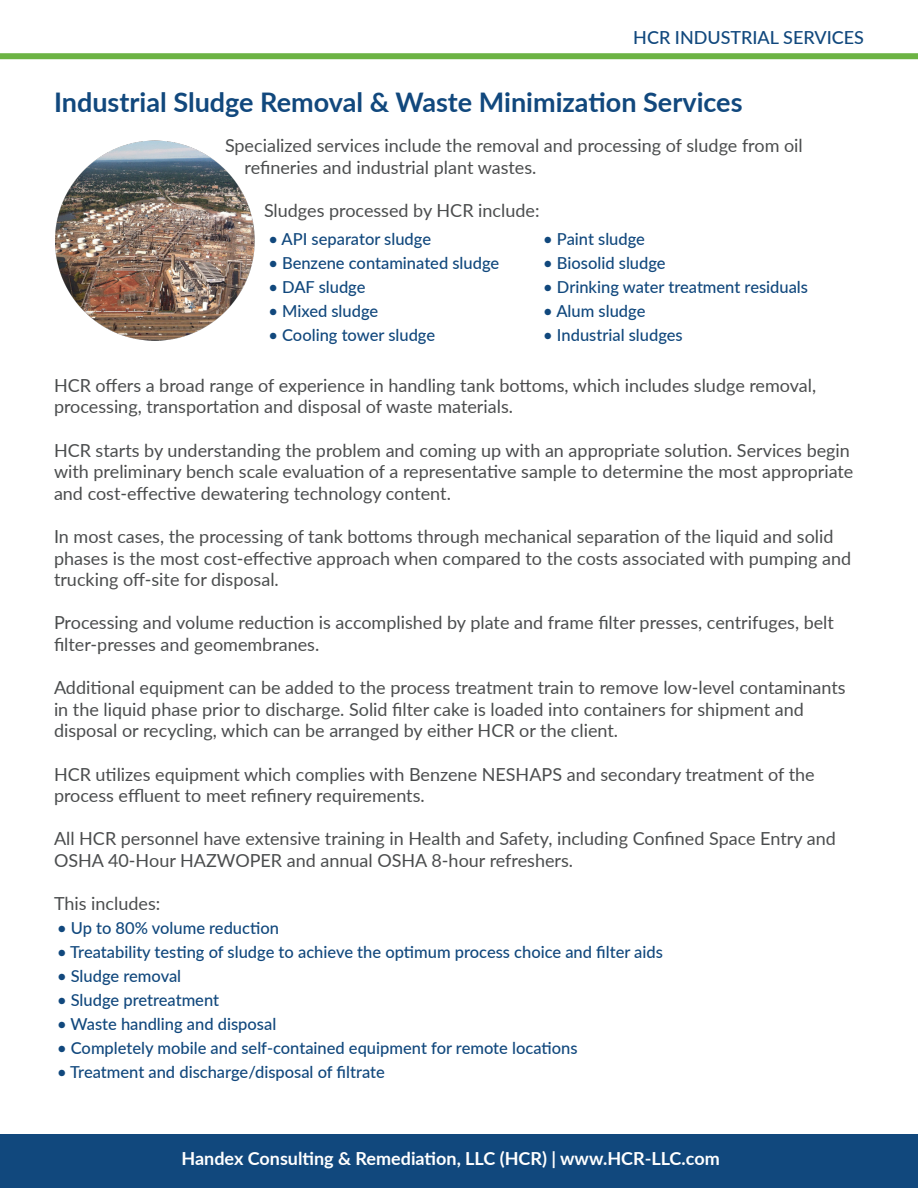
<style>
.page{position:relative;width:918px;height:1188px;background:#fff}
.page>*{position:absolute;margin:0;border:0;box-sizing:border-box;transform-origin:0 0}
.services_title{font:700 27px "Lato";color:#11487d}
.text{font:18px/21.6px "Lato";color:#4b4d4e}
.t1{font:700 18px "Lato";color:#fff}
.t2{font:500 18px "Lato";color:#11487d}
.list{font:500 16.5px "Lato";color:#11487d}
</style>
<div class="page">
<div style="left:0;top:53px;width:918px;height:6px;background:#6cb344"></div>
<div style="left:0;top:1134px;width:918px;height:54px;background:#11487d"></div>
<img style="left:55px;top:140px;width:200px;height:201px">
<p class="t2" style="left:633px;top:24px;width:232px">HCR INDUSTRIAL SERVICES</p>
<p class="services_title" style="left:54px;top:83px;width:690px">Industrial Sludge Removal &amp; Waste Minimization Services</p>
<p class="text" style="left:244px;top:134px;width:560px;text-indent:-20px">Specialized services include the removal and processing of sludge from oil refineries and industrial plant wastes.</p>
<p class="text" style="left:264px;top:199px;width:277px">Sludges processed by HCR include:</p>
<p class="list" style="left:268px;top:228px;width:164px">• API separator sludge</p>
<p class="list" style="left:268px;top:252px;width:232px">• Benzene contaminated sludge</p>
<p class="list" style="left:268px;top:276px;width:99px">• DAF sludge</p>
<p class="list" style="left:268px;top:300px;width:111px">• Mixed sludge</p>
<p class="list" style="left:268px;top:324px;width:168px">• Cooling tower sludge</p>
<p class="list" style="left:543px;top:228px;width:103px">• Paint sludge</p>
<p class="list" style="left:543px;top:252px;width:124px">• Biosolid sludge</p>
<p class="list" style="left:543px;top:276px;width:266px">• Drinking water treatment residuals</p>
<p class="list" style="left:543px;top:300px;width:104px">• Alum sludge</p>
<p class="list" style="left:543px;top:324px;width:141px">• Industrial sludges</p>
<p class="text" style="left:54px;top:374px;width:764px">HCR offers a broad range of experience in handling tank bottoms, which includes sludge removal, processing, transportation and disposal of waste materials.</p>
<p class="text" style="left:54px;top:439px;width:801px">HCR starts by understanding the problem and coming up with an appropriate solution. Services begin with preliminary bench scale evaluation of a representative sample to determine the most appropriate and cost-effective dewatering technology content.</p>
<p class="text" style="left:54px;top:525px;width:799px">In most cases, the processing of tank bottoms through mechanical separation of the liquid and solid phases is the most cost-effective approach when compared to the costs associated with pumping and trucking off-site for disposal.</p>
<p class="text" style="left:54px;top:611px;width:781px">Processing and volume reduction is accomplished by plate and frame filter presses, centrifuges, belt filter-presses and geomembranes.</p>
<p class="text" style="left:54px;top:676px;width:793px">Additional equipment can be added to the process treatment train to remove low-level contaminants in the liquid phase prior to discharge. Solid filter cake is loaded into containers for shipment and disposal or recycling, which can be arranged by either HCR or the client.</p>
<p class="text" style="left:54px;top:763px;width:762px">HCR utilizes equipment which complies with Benzene NESHAPS and secondary treatment of the process effluent to meet refinery requirements.</p>
<p class="text" style="left:54px;top:827px;width:783px">All HCR personnel have extensive training in Health and Safety, including Confined Space Entry and<br>OSHA 40-Hour HAZWOPER and annual OSHA 8-hour refreshers.</p>
<p class="text" style="left:54px;top:892px;width:108px">This includes:</p>
<p class="list" style="left:57px;top:916px;width:223px">• Up to 80% volume reduction</p>
<p class="list" style="left:57px;top:940px;width:607px">• Treatability testing of sludge to achieve the optimum process choice and filter aids</p>
<p class="list" style="left:57px;top:964px;width:126px">• Sludge removal</p>
<p class="list" style="left:57px;top:988px;width:164px">• Sludge pretreatment</p>
<p class="list" style="left:57px;top:1012px;width:221px">• Waste handling and disposal</p>
<p class="list" style="left:57px;top:1036px;width:522px">• Completely mobile and self-contained equipment for remote locations</p>
<p class="list" style="left:57px;top:1060px;width:329px">• Treatment and discharge/disposal of filtrate</p>
<p class="t1" style="left:181px;top:1145px;width:540px">Handex Consulting &amp; Remediation, LLC (HCR) | www.HCR-LLC.com</p>
</div>
